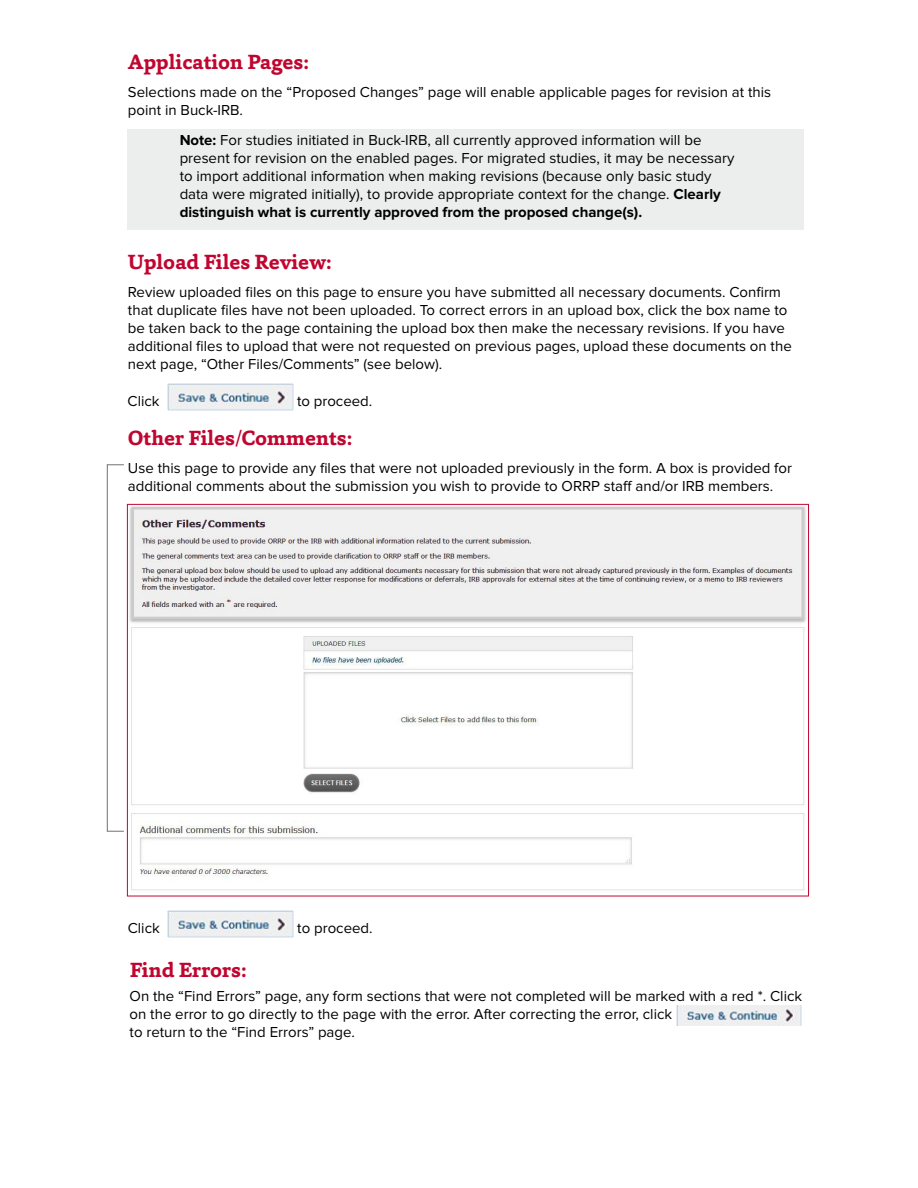
<style>
.page{position:relative;width:918px;height:1188px;background:#fff}
.page>*{position:absolute;margin:0;border:0;box-sizing:border-box;transform-origin:0 0}
.Section_Header{font:700 21px "Capita";color:#c00630}
.Body_Copy{font:15px/18px "Proxima Nova";color:#000}
.Note_Copy{font:15px/18px "Proxima Nova";color:#000}
.s1{font-weight:700}
</style>
<div class="page">
<img style="left:167px;top:383px;width:126px;height:27px">
<div style="left:127px;top:129px;width:676px;height:101px;background:#eceeee"></div>
<img style="left:129px;top:506px;width:677px;height:385px">
<img style="left:168px;top:911px;width:125px;height:27px">
<img style="left:676px;top:1006px;width:126px;height:19px">
<div style="left:107px;top:464px;width:17px;height:368px;border:1px solid #717272"></div>
<p class="Section_Header" style="left:128px;top:48px;width:182px">Application Pages:</p>
<p class="Body_Copy" style="left:128px;top:84px;width:645px">Selections made on the “Proposed Changes” page will enable applicable pages for revision at this point in Buck-IRB.</p>
<p class="Note_Copy" style="left:180px;top:131px;width:556px"><span class="s1">Note:</span> For studies initiated in Buck-IRB, all currently approved information will be present for revision on the enabled pages. For migrated studies, it may be necessary to import additional information when making revisions (because only basic study data were migrated initially), to provide appropriate context for the change. <span class="s1">Clearly distinguish what is currently approved from the proposed change(s).</span></p>
<p class="Section_Header" style="left:128px;top:248px;width:205px">Upload Files Review:</p>
<p class="Body_Copy" style="left:128px;top:283px;width:665px">Review uploaded files on this page to ensure you have submitted all necessary documents. Confirm that duplicate files have not been uploaded. To correct errors in an upload box, click the box name to be taken back to the page containing the upload box then make the necessary revisions. If you have additional files to upload that were not requested on previous pages, upload these documents on the next page, “Other Files/Comments” (see below).</p>
<p class="Body_Copy" style="left:128px;top:392px;width:34px">Click</p>
<p class="Body_Copy" style="left:297px;top:392px;width:77px">to proceed.</p>
<p class="Section_Header" style="left:128px;top:424px;width:226px">Other Files/Comments:</p>
<p class="Body_Copy" style="left:128px;top:459px;width:666px">Use this page to provide any files that were not uploaded previously in the form. A box is provided for additional comments about the submission you wish to provide to ORRP staff and/or IRB members.</p>
<p class="Body_Copy" style="left:128px;top:920px;width:34px">Click</p>
<p class="Body_Copy" style="left:297px;top:920px;width:77px">to proceed.</p>
<p class="Section_Header" style="left:130px;top:956px;width:118px">Find Errors:</p>
<p class="Body_Copy" style="left:130px;top:987px;width:674px">On the “Find Errors” page, any form sections that were not completed will be marked with a red *. Click</p>
<p class="Body_Copy" style="left:130px;top:1005px;width:544px">on the error to go directly to the page with the error. After correcting the error, click</p>
<p class="Body_Copy" style="left:130px;top:1023px;width:227px">to return to the “Find Errors” page.</p>
</div>
